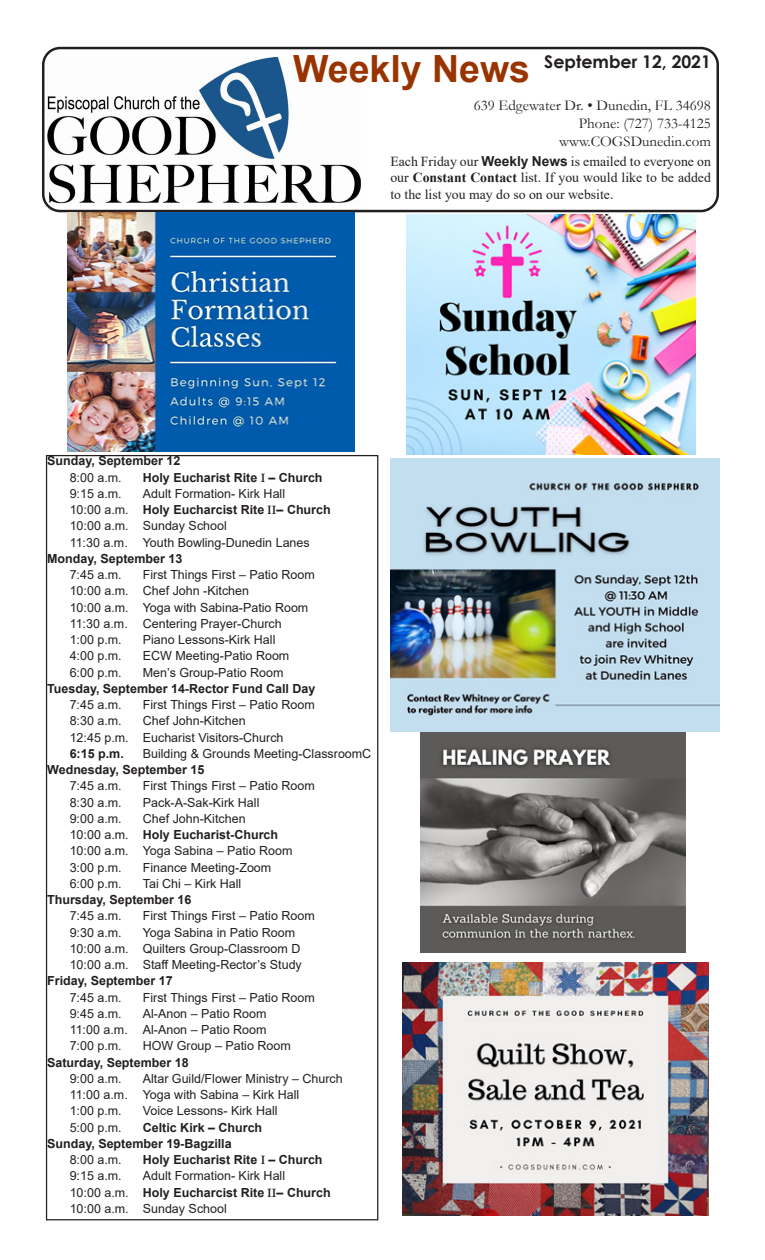
<style>
.page{position:relative;width:765px;height:1260px;background:#fff}
.page>*{position:absolute;margin:0;border:0;box-sizing:border-box;transform-origin:0 0}
.t1{font:700 37.5px "Arial";color:#930}
.t2{font:700 17.5px "Century Gothic";color:#231f20}
.t3{font:15px "Garamond";color:#231f20}
.Body_text_11{font:13.75px/16.5px "Times New Roman";color:#231f20;text-align:justify}
.Body_text_11-2{font:12.5px "Arial";color:#231f20}
.Body_text_11-3{font:700 12.5px "Arial";color:#231f20}
.s1{font-family:"Arial";font-weight:700}
.s2{font-weight:700}
.s3{font-family:"Adobe Hebrew"}
.s4{font-weight:400}
</style>
<div class="page">
<img style="left:48px;top:58px;width:313px;height:147px">
<div style="left:42px;top:47px;width:677px;height:165px;border:2px solid #231f20;border-radius:17px"></div>
<img style="left:420px;top:733px;width:265px;height:220px">
<img style="left:406px;top:214px;width:290px;height:241px">
<img style="left:68px;top:213px;width:287px;height:238px">
<img style="left:391px;top:458px;width:329px;height:274px">
<img style="left:403px;top:963px;width:305px;height:253px">
<p class="t1" style="left:293px;top:43px;width:238px">Weekly News</p>
<p class="t2" style="left:544px;top:48px;width:168px">September 12, 2021</p>
<p class="t3" style="left:474px;top:96px;width:239px">639 Edgewater Dr. • Dunedin, FL 34698</p>
<p class="t3" style="left:579px;top:114px;width:134px">Phone: (727) 733-4125</p>
<p class="t3" style="left:559px;top:132px;width:153px">www.COGSDunedin.com</p>
<p class="Body_text_11" style="left:390px;top:152px;width:322px">Each Friday our <span class="s1">Weekly News</span> is emailed to everyone on our <span class="s2">Constant Contact</span> list. If you would like to be added to the list you may do so on our website.</p>
<p class="Body_text_11-3" style="left:47px;top:452px;width:135px">Sunday, September 12</p>
<p class="Body_text_11-2" style="left:70px;top:469px;width:54px">8:00 a.m.</p>
<p class="Body_text_11-3" style="left:143px;top:468px;width:181px">Holy Eucharist Rite <span class="s3">I</span> – Church</p>
<p class="Body_text_11-2" style="left:70px;top:485px;width:54px">9:15 a.m.</p>
<p class="Body_text_11-2" style="left:143px;top:485px;width:144px">Adult Formation- Kirk Hall</p>
<p class="Body_text_11-3" style="left:70px;top:501px;width:263px"><span class="s4">10:00 a.m.</span> Holy Eucharcist Rite <span class="s3">II</span>– Church</p>
<p class="Body_text_11-2" style="left:70px;top:517px;width:159px">10:00 a.m. Sunday School</p>
<p class="Body_text_11-2" style="left:70px;top:534px;width:242px">11:30 a.m. Youth Bowling-Dunedin Lanes</p>
<p class="Body_text_11-3" style="left:47px;top:550px;width:137px">Monday, September 13</p>
<p class="Body_text_11-2" style="left:70px;top:566px;width:54px">7:45 a.m.</p>
<p class="Body_text_11-2" style="left:143px;top:566px;width:174px">First Things First – Patio Room</p>
<p class="Body_text_11-2" style="left:70px;top:582px;width:181px">10:00 a.m. Chef John -Kitchen</p>
<p class="Body_text_11-2" style="left:70px;top:599px;width:240px">10:00 a.m. Yoga with Sabina-Patio Room</p>
<p class="Body_text_11-2" style="left:70px;top:615px;width:214px">11:30 a.m. Centering Prayer-Church</p>
<p class="Body_text_11-2" style="left:70px;top:631px;width:54px">1:00 p.m.</p>
<p class="Body_text_11-2" style="left:143px;top:631px;width:134px">Piano Lessons-Kirk Hall</p>
<p class="Body_text_11-2" style="left:70px;top:647px;width:54px">4:00 p.m.</p>
<p class="Body_text_11-2" style="left:143px;top:647px;width:148px">ECW Meeting-Patio Room</p>
<p class="Body_text_11-2" style="left:70px;top:664px;width:54px">6:00 p.m.</p>
<p class="Body_text_11-2" style="left:143px;top:664px;width:142px">Men’s Group-Patio Room</p>
<p class="Body_text_11-3" style="left:47px;top:680px;width:270px">Tuesday, September 14-Rector Fund Call Day</p>
<p class="Body_text_11-2" style="left:70px;top:696px;width:54px">7:45 a.m.</p>
<p class="Body_text_11-2" style="left:143px;top:696px;width:174px">First Things First – Patio Room</p>
<p class="Body_text_11-2" style="left:70px;top:712px;width:54px">8:30 a.m.</p>
<p class="Body_text_11-2" style="left:143px;top:712px;width:104px">Chef John-Kitchen</p>
<p class="Body_text_11-2" style="left:70px;top:729px;width:215px">12:45 p.m. Eucharist Visitors-Church</p>
<p class="Body_text_11-3" style="left:70px;top:745px;width:56px">6:15 p.m.</p>
<p class="Body_text_11-2" style="left:143px;top:745px;width:230px">Building &amp; Grounds Meeting-ClassroomC</p>
<p class="Body_text_11-3" style="left:47px;top:761px;width:159px">Wednesday, September 15</p>
<p class="Body_text_11-2" style="left:70px;top:777px;width:54px">7:45 a.m.</p>
<p class="Body_text_11-2" style="left:143px;top:777px;width:174px">First Things First – Patio Room</p>
<p class="Body_text_11-2" style="left:70px;top:794px;width:54px">8:30 a.m.</p>
<p class="Body_text_11-2" style="left:143px;top:794px;width:118px">Pack-A-Sak-Kirk Hall</p>
<p class="Body_text_11-2" style="left:70px;top:810px;width:54px">9:00 a.m.</p>
<p class="Body_text_11-2" style="left:143px;top:810px;width:104px">Chef John-Kitchen</p>
<p class="Body_text_11-3" style="left:70px;top:826px;width:210px"><span class="s4">10:00 a.m.</span> Holy Eucharist-Church</p>
<p class="Body_text_11-2" style="left:70px;top:842px;width:224px">10:00 a.m. Yoga Sabina – Patio Room</p>
<p class="Body_text_11-2" style="left:70px;top:859px;width:54px">3:00 p.m.</p>
<p class="Body_text_11-2" style="left:143px;top:859px;width:130px">Finance Meeting-Zoom</p>
<p class="Body_text_11-2" style="left:70px;top:875px;width:54px">6:00 p.m.</p>
<p class="Body_text_11-2" style="left:143px;top:875px;width:100px">Tai Chi – Kirk Hall</p>
<p class="Body_text_11-3" style="left:47px;top:891px;width:146px">Thursday, September 16</p>
<p class="Body_text_11-2" style="left:70px;top:907px;width:54px">7:45 a.m.</p>
<p class="Body_text_11-2" style="left:143px;top:907px;width:174px">First Things First – Patio Room</p>
<p class="Body_text_11-2" style="left:70px;top:924px;width:54px">9:30 a.m.</p>
<p class="Body_text_11-2" style="left:143px;top:924px;width:154px">Yoga Sabina in Patio Room</p>
<p class="Body_text_11-2" style="left:70px;top:940px;width:232px">10:00 a.m. Quilters Group-Classroom D</p>
<p class="Body_text_11-2" style="left:70px;top:956px;width:234px">10:00 a.m. Staff Meeting-Rector’s Study</p>
<p class="Body_text_11-3" style="left:47px;top:972px;width:127px">Friday, September 17</p>
<p class="Body_text_11-2" style="left:70px;top:989px;width:54px">7:45 a.m.</p>
<p class="Body_text_11-2" style="left:143px;top:989px;width:174px">First Things First – Patio Room</p>
<p class="Body_text_11-2" style="left:70px;top:1005px;width:54px">9:45 a.m.</p>
<p class="Body_text_11-2" style="left:143px;top:1005px;width:125px">Al-Anon – Patio Room</p>
<p class="Body_text_11-2" style="left:70px;top:1021px;width:198px">11:00 a.m. Al-Anon – Patio Room</p>
<p class="Body_text_11-2" style="left:70px;top:1037px;width:54px">7:00 p.m.</p>
<p class="Body_text_11-2" style="left:143px;top:1037px;width:149px">HOW Group – Patio Room</p>
<p class="Body_text_11-3" style="left:47px;top:1053px;width:143px">Saturday, September 18</p>
<p class="Body_text_11-2" style="left:70px;top:1070px;width:54px">9:00 a.m.</p>
<p class="Body_text_11-2" style="left:143px;top:1070px;width:202px">Altar Guild/Flower Ministry – Church</p>
<p class="Body_text_11-2" style="left:70px;top:1086px;width:231px">11:00 a.m. Yoga with Sabina – Kirk Hall</p>
<p class="Body_text_11-2" style="left:70px;top:1102px;width:54px">1:00 p.m.</p>
<p class="Body_text_11-2" style="left:143px;top:1102px;width:136px">Voice Lessons- Kirk Hall</p>
<p class="Body_text_11-2" style="left:70px;top:1119px;width:54px">5:00 p.m.</p>
<p class="Body_text_11-3" style="left:143px;top:1118px;width:121px">Celtic Kirk – Church</p>
<p class="Body_text_11-3" style="left:47px;top:1135px;width:186px">Sunday, September 19-Bagzilla</p>
<p class="Body_text_11-2" style="left:70px;top:1151px;width:54px">8:00 a.m.</p>
<p class="Body_text_11-3" style="left:143px;top:1151px;width:181px">Holy Eucharist Rite <span class="s3">I</span> – Church</p>
<p class="Body_text_11-2" style="left:70px;top:1167px;width:54px">9:15 a.m.</p>
<p class="Body_text_11-2" style="left:143px;top:1167px;width:144px">Adult Formation- Kirk Hall</p>
<p class="Body_text_11-3" style="left:70px;top:1183px;width:263px"><span class="s4">10:00 a.m.</span> Holy Eucharcist Rite <span class="s3">II</span>– Church</p>
<p class="Body_text_11-2" style="left:70px;top:1200px;width:159px">10:00 a.m. Sunday School</p>
</div>
